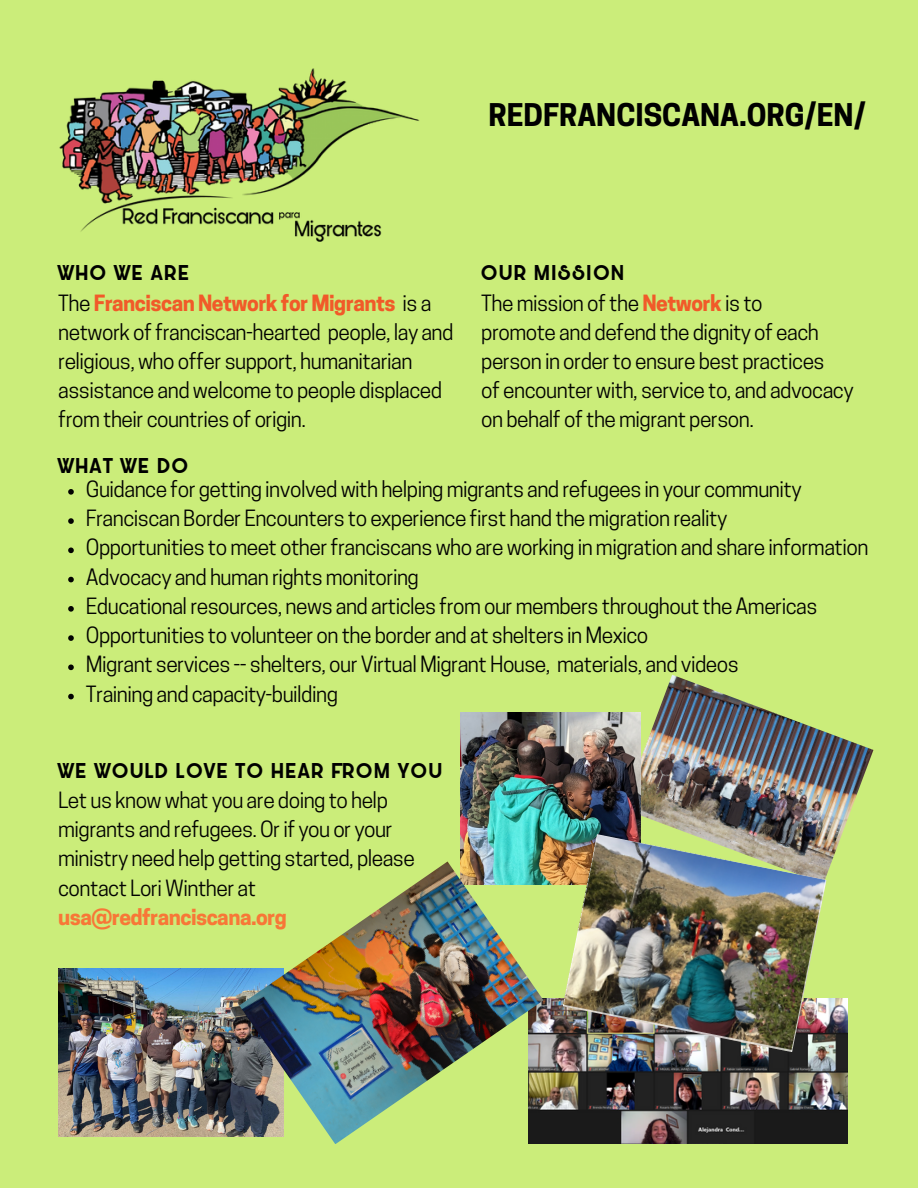
<style>
.page{position:relative;width:918px;height:1188px;background:#cbed7a}
.page>*{position:absolute;margin:0;border:0;box-sizing:border-box;transform-origin:0 0}
.t1{font:700 29.4px "Cooper Hewitt";color:#000}
.t2{font:700 22.35px "Bunya PERSONAL";letter-spacing:.09em;color:#000}
.t3{font:21px/29.2px "Cooper Hewitt";letter-spacing:-.025em;color:#020201}
.t4{font:700 21px "Cooper Hewitt";letter-spacing:-.025em;color:#f87737}
.s1{font-weight:700;color:#f15a29}
</style>
<div class="page">
<img style="left:59px;top:68px;width:361px;height:174px">
<img style="left:641px;top:675px;width:232px;height:207px">
<img style="left:544px;top:999px;width:303px;height:145px">
<img style="left:461px;top:712px;width:180px;height:173px">
<img style="left:563px;top:834px;width:263px;height:218px">
<img style="left:58px;top:968px;width:181px;height:169px">
<img style="left:239px;top:861px;width:305px;height:283px">
<svg style="left:68px;top:489px;width:6px;height:6px"></svg>
<svg style="left:68px;top:518px;width:6px;height:6px"></svg>
<svg style="left:68px;top:548px;width:6px;height:5px"></svg>
<svg style="left:68px;top:577px;width:6px;height:5px"></svg>
<svg style="left:68px;top:606px;width:6px;height:6px"></svg>
<svg style="left:68px;top:635px;width:6px;height:6px"></svg>
<svg style="left:68px;top:665px;width:6px;height:5px"></svg>
<svg style="left:68px;top:694px;width:6px;height:5px"></svg>
<h1 class="t1" style="left:489px;top:104px;width:379px">REDFRANCISCANA.ORG/EN/</h1>
<p class="t2" style="left:58px;top:260px;width:132px">WHO WE ARE</p>
<p class="t3" style="left:58px;top:291px;width:397px">The <span class="s1">Franciscan Network for Migrants</span> is a network of franciscan-hearted people, lay and religious, who offer support, humanitarian assistance and welcome to people displaced from their countries of origin.</p>
<p class="t2" style="left:58px;top:453px;width:131px">WHAT WE DO</p>
<p class="t2" style="left:481px;top:260px;width:144px">OUR MISSION</p>
<p class="t3" style="left:481px;top:291px;width:374px">The mission of the <span class="s1">Network</span> is to<br>promote and defend the dignity of each person in order to ensure best practices<br>of encounter with, service to, and advocacy on behalf of the migrant person.</p>
<p class="t3" style="left:86px;top:477px;width:784px">Guidance for getting involved with helping migrants and refugees in your community Franciscan Border Encounters to experience first hand the migration reality<br>Opportunities to meet other franciscans who are working in migration and share information Advocacy and human rights monitoring<br>Educational resources, news and articles from our members throughout the Americas Opportunities to volunteer on the border and at shelters in Mexico<br>Migrant services -- shelters, our Virtual Migrant House, materials, and videos<br>Training and capacity-building</p>
<p class="t2" style="left:58px;top:758px;width:385px">WE WOULD LOVE TO HEAR FROM YOU</p>
<p class="t3" style="left:58px;top:788px;width:358px">Let us know what you are doing to help migrants and refugees. Or if you or your ministry need help getting started, please contact Lori Winther at</p>
<p class="t4" style="left:58px;top:909px;width:230px">usa@redfranciscana.org</p>
</div>
